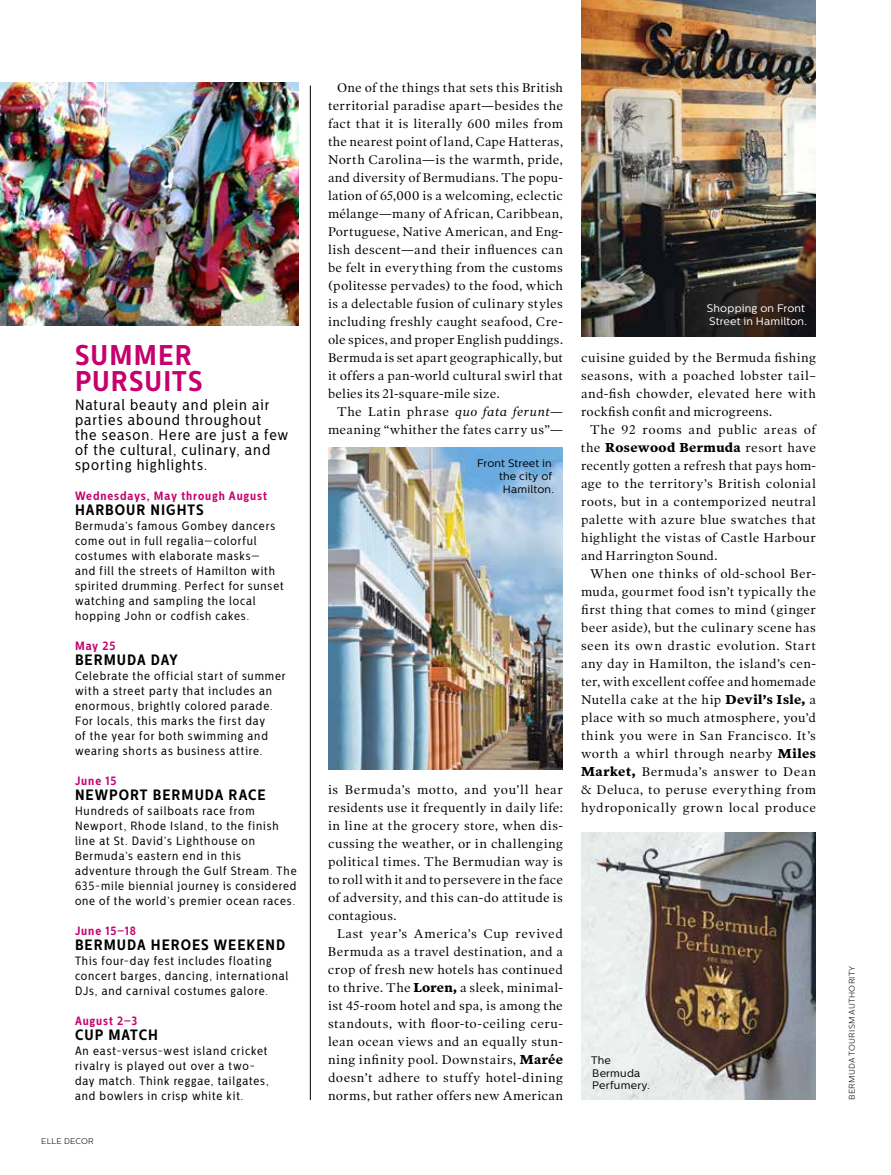
<style>
.page{position:relative;width:891px;height:1175px;background:#fff}
.page>*{position:absolute;margin:0;border:0;box-sizing:border-box;transform-origin:0 0}
.t1{font:700 28.5px/25.5px "Centrale Sans Cnd";letter-spacing:.04em;color:#c6006f}
.t2{font:15px/15px "Centrale Sans Cnd";letter-spacing:.06em;color:#000}
.t3{font:700 15px "Centrale Sans Cnd";letter-spacing:.065em;color:#000}
.t4{font:12.75px/18px "Poynter OS Text One L";letter-spacing:.03em;color:#000;text-align:justify}
.t5{font:12px/15px "Centrale Sans Cnd";letter-spacing:.07em;color:#000}
.t6{font:700 12px "Centrale Sans Cnd";letter-spacing:.07em;color:#c6006f}
.t7{font:10.8px/12.8px "Centrale Sans";letter-spacing:.02em;color:#000;text-align:right}
.t8{font:10.8px/12.8px "Centrale Sans";letter-spacing:.015em;color:#fff}
.t9{font:300 8.25px "Centrale Sans";letter-spacing:.035em;color:#000}
.s1{font-style:italic}
.s2{font-weight:700}
</style>
<div class="page">
<img style="left:581px;top:833px;width:235px;height:267px">
<img style="left:328px;top:447px;width:235px;height:323px">
<img style="left:581px;top:0;width:235px;height:336px">
<img style="left:0;top:82px;width:299px;height:244px">
<hr style="left:310px;top:86px;width:1px;height:1014px;background:#000">
<h1 class="t1" style="left:75px;top:343px;width:129px">SUMMER<br>PURSUITS</h1>
<p class="t2" style="left:75px;top:397px;width:215px">Natural beauty and plein air parties abound throughout<br>the season. Here are just a few of the cultural, culinary, and sporting highlights.</p>
<p class="t6" style="left:75px;top:489px;width:194px">Wednesdays, May through August</p>
<p class="t3" style="left:75px;top:501px;width:130px">HARBOUR NIGHTS</p>
<p class="t5" style="left:75px;top:518px;width:210px">Bermuda’s famous Gombey dancers come out in full regalia—colorful costumes with elaborate masks—<br>and fill the streets of Hamilton with spirited drumming. Perfect for sunset watching and sampling the local hopping John or codfish cakes.</p>
<p class="t6" style="left:75px;top:639px;width:42px">May 25</p>
<p class="t3" style="left:75px;top:651px;width:104px">BERMUDA DAY</p>
<p class="t5" style="left:75px;top:668px;width:212px">Celebrate the official start of summer with a street party that includes an enormous, brightly colored parade.<br>For locals, this marks the first day<br>of the year for both swimming and wearing shorts as business attire.</p>
<p class="t6" style="left:75px;top:774px;width:43px">June 15</p>
<p class="t3" style="left:75px;top:786px;width:192px">NEWPORT BERMUDA RACE</p>
<p class="t5" style="left:75px;top:803px;width:223px">Hundreds of sailboats race from Newport, Rhode Island, to the finish line at St. David’s Lighthouse on Bermuda’s eastern end in this adventure through the Gulf Stream. The 635-mile biennial journey is considered one of the world’s premier ocean races.</p>
<p class="t6" style="left:75px;top:924px;width:63px">June 15–18</p>
<p class="t3" style="left:75px;top:936px;width:212px">BERMUDA HEROES WEEKEND</p>
<p class="t5" style="left:75px;top:953px;width:215px">This four-day fest includes floating concert barges, dancing, international<br>DJs, and carnival costumes galore.</p>
<p class="t6" style="left:75px;top:1014px;width:64px">August 2–3</p>
<p class="t3" style="left:75px;top:1026px;width:84px">CUP MATCH</p>
<p class="t5" style="left:75px;top:1043px;width:195px">An east-versus-west island cricket rivalry is played out over a two&shy;day match. Think reggae, tailgates, and bowlers in crisp white kit.</p>
<p class="t9" style="left:41px;top:1136px;width:54px">ELLE DECOR</p>
<p class="t4" style="left:328px;top:78px;width:237px;text-indent:9px">One of the things that sets this British territorial paradise apart—besides the fact that it is literally 600 miles from the nearest point of land, Cape Hatteras, North Carolina—is the warmth, pride, and diversity of Bermudians. The popu&shy;lation of 65,000 is a welcoming, eclectic mélange—many of African, Caribbean, Portuguese, Native American, and Eng&shy;lish descent—and their influences can be felt in everything from the customs (politesse pervades) to the food, which is a delectable fusion of culinary styles including freshly caught seafood, Cre&shy;ole spices, and proper English puddings.<br>Bermuda is set apart geographically, but it offers a pan-world cultural swirl that belies its 21-square-mile size.</p>
<p class="t4" style="left:328px;top:402px;width:237px;text-align:right">The Latin phrase <span class="s1">quo fata ferunt</span>— meaning “whither the fates carry us”—</p>
<p class="t7" style="left:477px;top:457px;width:79px">Front Street in the city of<br>Hamilton.</p>
<p class="t4" style="left:328px;top:780px;width:237px">is Bermuda’s motto, and you’ll hear residents use it frequently in daily life: in line at the grocery store, when dis&shy;cussing the weather, or in challenging political times. The Bermudian way is to roll with it and to persevere in the face of adversity, and this can-do attitude is contagious.</p>
<p class="t4" style="left:328px;top:924px;width:237px;text-indent:9px">Last year’s America’s Cup revived Bermuda as a travel destination, and a crop of fresh new hotels has continued to thrive. The <span class="s2">Loren,</span> a sleek, minimal&shy;ist 45-room hotel and spa, is among the standouts, with floor-to-ceiling ceru&shy;lean ocean views and an equally stun&shy;ning infinity pool. Downstairs, <span class="s2">Marée </span>doesn’t adhere to stuffy hotel-dining norms, but rather offers new American</p>
<p class="t8" style="left:707px;top:302px;width:102px">Shopping on Front<br>Street in Hamilton.</p>
<p class="t4" style="left:581px;top:348px;width:237px">cuisine guided by the Bermuda fishing seasons, with a poached lobster tail– and-fish chowder, elevated here with rockfish confit and microgreens.</p>
<p class="t4" style="left:581px;top:420px;width:237px;text-indent:9px">The 92 rooms and public areas of the <span class="s2">Rosewood Bermuda</span> resort have recently gotten a refresh that pays hom&shy;age to the territory’s British colonial roots, but in a contemporized neutral palette with azure blue swatches that highlight the vistas of Castle Harbour and Harrington Sound.</p>
<p class="t4" style="left:581px;top:564px;width:237px;text-indent:9px">When one thinks of old-school Ber&shy;muda, gourmet food isn’t typically the first thing that comes to mind (ginger beer aside), but the culinary scene has seen its own drastic evolution. Start any day in Hamilton, the island’s cen&shy;ter, with excellent coffee and homemade Nutella cake at the hip <span class="s2">Devil’s Isle,</span> a place with so much atmosphere, you’d think you were in San Francisco. It’s worth a whirl through nearby <span class="s2">Miles Market,</span> Bermuda’s answer to Dean &amp; Deluca, to peruse everything from hydroponically grown local produce</p>
<p class="t7" style="left:591px;top:1053px;width:60px;text-align:left">The<br>Bermuda<br>Perfumery.</p>
<p class="t9" style="left:847px;top:1100px;width:136px;rotate:-90deg">BERMUDA TOURISM AUTHORITY</p>
</div>
